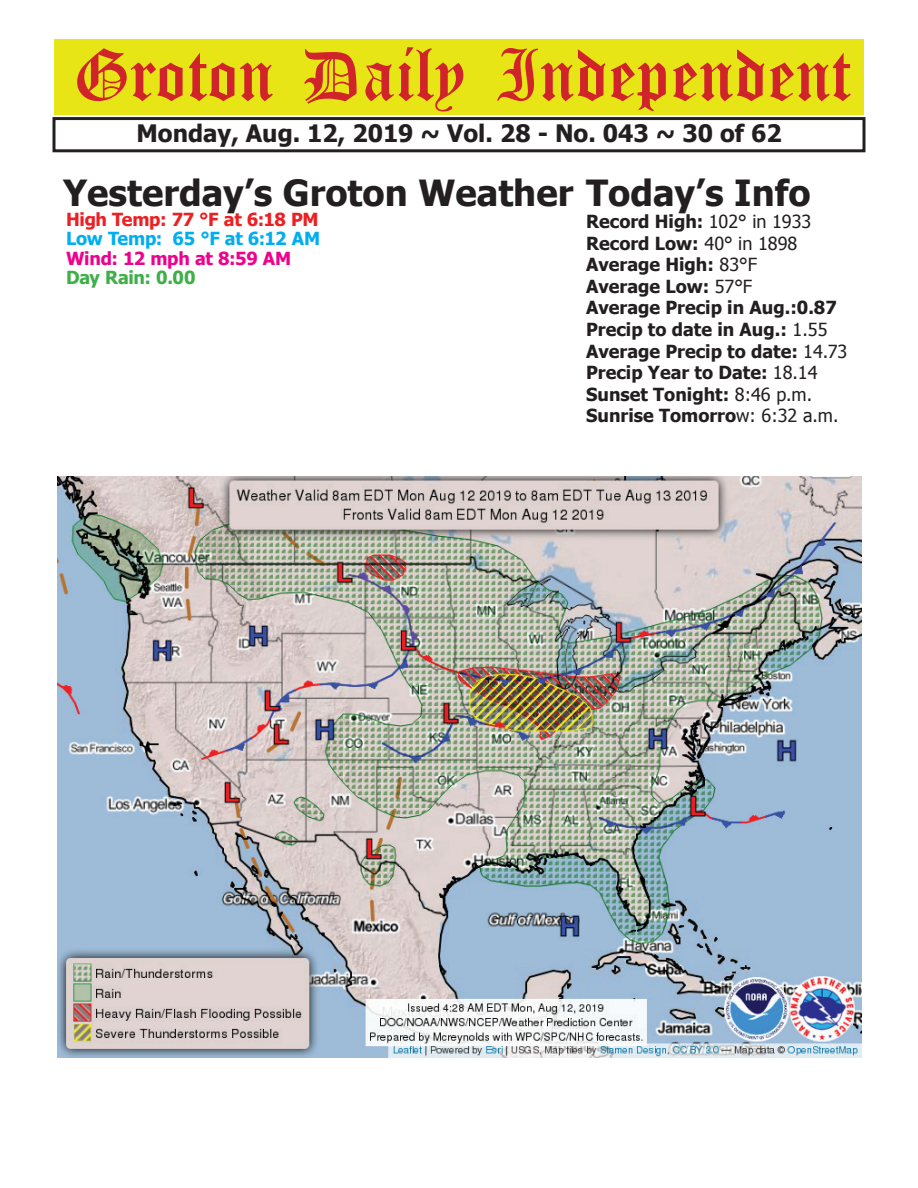
<style>
.page{position:relative;width:918px;height:1188px;background:#fff}
.page>*{position:absolute;margin:0;border:0;box-sizing:border-box;transform-origin:0 0}
.t1{font:54px "Old English Five";color:#d1232a}
.t2{font:700 36px "Tahoma";color:#231f20}
.t3{font:700 24px "Tahoma";color:#231f20}
.t4{font:700 18px/21.6px "Tahoma";color:#231f20}
.t5{font:700 18px "Tahoma";letter-spacing:-.02em;color:#ee1f23}
.t6{font:700 18px "Tahoma";letter-spacing:-.015em;color:#00aeef}
.t7{font:700 18px "Tahoma";letter-spacing:-.015em;color:#ed028c}
.t8{font:700 18px "Tahoma";letter-spacing:-.015em;color:#40ae49}
.s1{font-weight:400}
</style>
<div class="page">
<div style="left:52px;top:117px;width:814px;height:35px;border:3px solid #231f20"></div>
<div style="left:54px;top:40px;width:810px;height:75px;background:#e7e515"></div>
<img style="left:57px;top:476px;width:805px;height:581px">
<h1 class="t1" style="left:73px;top:50px;width:779px">Groton Daily Independent</h1>
<h3 class="t3" style="left:136px;top:116px;width:647px">Monday, Aug. 12, 2019 ~ Vol. 28 - No. 043 ~ 30 of 62</h3>
<h2 class="t2" style="left:63px;top:168px;width:749px">Yesterday’s Groton Weather Today’s Info</h2>
<p class="t4" style="left:586px;top:210px;width:263px">Record High: <span class="s1">102° in 1933<br></span>Record Low: <span class="s1">40° in 1898<br></span>Average High: <span class="s1">83°F<br></span>Average Low: <span class="s1">57°F<br></span>Average Precip in Aug.:0.87<br>Precip to date in Aug.: <span class="s1">1.55<br></span>Average Precip to date: <span class="s1">14.73<br></span>Precip Year to Date: <span class="s1">18.14<br></span>Sunset Tonight: <span class="s1">8:46 p.m.<br></span>Sunrise Tomorro<span class="s1">w: 6:32 a.m.</span></p>
<p class="t5" style="left:66px;top:207px;width:254px">High Temp: 77 °F at 6:18 PM</p>
<p class="t6" style="left:66px;top:226px;width:256px">Low Temp: 65 °F at 6:12 AM</p>
<p class="t7" style="left:66px;top:246px;width:227px">Wind: 12 mph at 8:59 AM</p>
<p class="t8" style="left:66px;top:265px;width:131px">Day Rain: 0.00</p>
</div>
